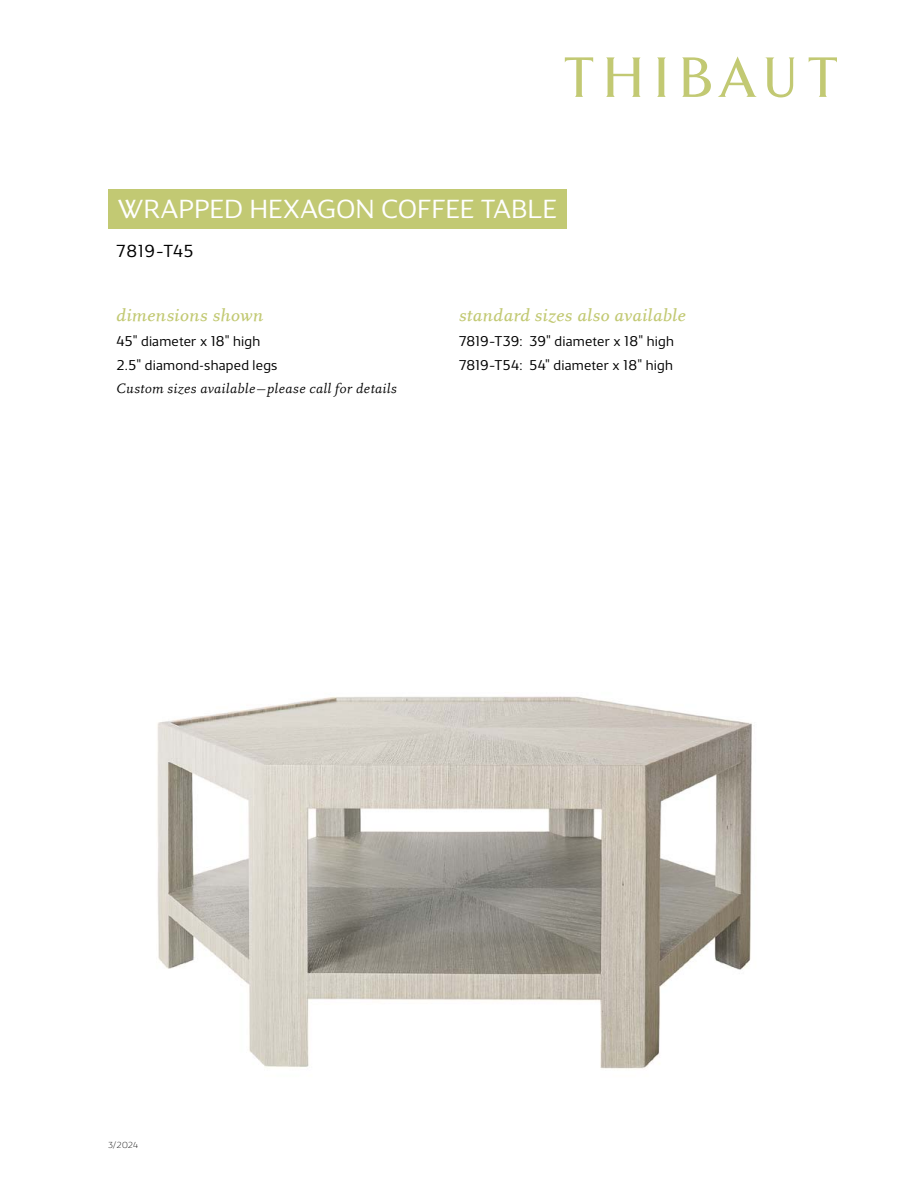
<style>
.page{position:relative;width:918px;height:1188px;background:#fff}
.page>*{position:absolute;margin:0;border:0;box-sizing:border-box;transform-origin:0 0}
.t1{font:300 27px "Maya Samuels";letter-spacing:-.005em;color:#fff}
.t2{font:18px "Eplica Medium Italic TT";color:#c2c973}
.t3{font:300 18px "Maya Samuels";letter-spacing:.03em;color:#000}
.t4{font:300 14.7px/24px "Maya Samuels";letter-spacing:.015em;color:#000}
.t5{font:14.25px "Eplica Book Italic TT";letter-spacing:.01em;color:#000}
.t6{font:200 9px "Maya Samuels";color:#000}
</style>
<div class="page">
<svg style="left:606px;top:57px;width:35px;height:40px"></svg>
<svg style="left:657px;top:57px;width:9px;height:40px"></svg>
<svg style="left:565px;top:57px;width:28px;height:40px"></svg>
<svg style="left:682px;top:57px;width:29px;height:40px"></svg>
<svg style="left:718px;top:56px;width:39px;height:41px"></svg>
<svg style="left:765px;top:57px;width:30px;height:40px"></svg>
<svg style="left:809px;top:57px;width:28px;height:40px"></svg>
<div style="left:108px;top:189px;width:459px;height:40px;background:#c2c973"></div>
<img style="left:157px;top:696px;width:595px;height:373px">
<h1 class="t1" style="left:118px;top:194px;width:441px">WRAPPED HEXAGON COFFEE TABLE</h1>
<p class="t3" style="left:117px;top:241px;width:78px">7819–T45</p>
<p class="t2" style="left:117px;top:305px;width:148px">dimensions shown</p>
<p class="t2" style="left:459px;top:305px;width:229px">standard sizes also available</p>
<p class="t4" style="left:117px;top:329px;width:162px">45" diameter x 18" high<br>2.5" diamond-shaped legs</p>
<p class="t5" style="left:117px;top:381px;width:282px">Custom sizes available—please call for details</p>
<p class="t4" style="left:459px;top:329px;width:216px">7819–T39: 39" diameter x 18" high<br>7819–T54: 54" diameter x 18" high</p>
<p class="t6" style="left:108px;top:1140px;width:32px">3/2024</p>
</div>
